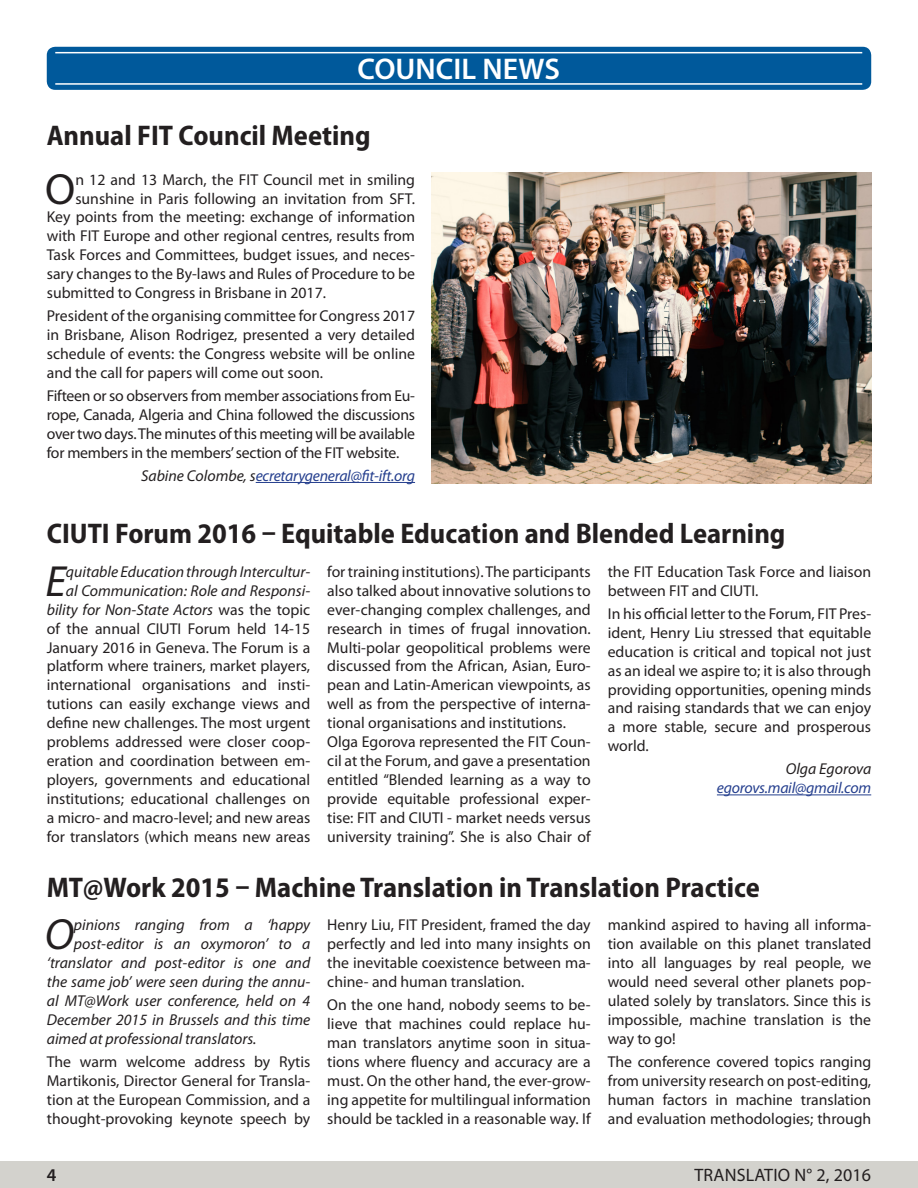
<style>
.page{position:relative;width:918px;height:1188px;background:#fff}
.page>*{position:absolute;margin:0;border:0;box-sizing:border-box;transform-origin:0 0}
.t1{font:italic 43.8px "Myriad Pro";color:#231f20}
.t2{font:43.8px "Myriad Pro";color:#231f20}
.Titel_2{font:600 30px "Myriad Pro";color:#fff}
.Titel_2-2{font:700 semi-condensed 28.5px "Myriad Pro";color:#231f20}
.t3{font:18px "Myriad Pro";letter-spacing:.01em;color:#231f20}
.t4{font:600 18px "Myriad Pro";color:#231f20}
.t5{font:15.75px/18.9px "Myriad Pro";color:#231f20;text-align:justify}
.t6{font:italic 15.75px "Myriad Pro";color:#231f20}
.t7{font:italic 15.75px "Myriad Pro";letter-spacing:-.015em;color:#253f8e}
.s1{color:#231f20}
.s2{font-style:italic}
</style>
<div class="page">
<div style="left:0;top:1161px;width:918px;height:27px;background:#d3d2cd"></div>
<div style="left:47px;top:47px;width:824px;height:43px;background:#00599b;border-radius:9px"></div>
<hr style="left:55px;top:52px;width:807px;height:1px;background:#fff">
<hr style="left:55px;top:83px;width:807px;height:2px;background:#fff">
<hr style="left:256px;top:482px;width:159px;height:1px;background:#253f8e">
<img style="left:431px;top:173px;width:440px;height:310px">
<hr style="left:717px;top:795px;width:154px;height:1px;background:#253f8e">
<p class="Titel_2" style="left:358px;top:50px;width:204px">COUNCIL NEWS</p>
<p class="Titel_2-2" style="left:47px;top:118px;width:325px">Annual FIT Council Meeting</p>
<p class="t2" style="left:45px;top:162px;width:32px">O</p>
<p class="t5" style="left:75px;top:170px;width:341px">n 12 and 13 March, the FIT Council met in smiling</p>
<p class="t5" style="left:75px;top:189px;width:341px">sunshine in Paris following an invitation from SFT.</p>
<p class="t5" style="left:47px;top:207px;width:370px">Key points from the meeting: exchange of information</p>
<p class="t5" style="left:47px;top:226px;width:370px">with FIT Europe and other regional centres, results from</p>
<p class="t5" style="left:47px;top:245px;width:370px">Task Forces and Committees, budget issues, and neces-</p>
<p class="t5" style="left:47px;top:264px;width:370px">sary changes to the By-laws and Rules of Procedure to be</p>
<p class="t5" style="left:47px;top:283px;width:281px">submitted to Congress in Brisbane in 2017.</p>
<p class="t5" style="left:47px;top:306px;width:370px">President of the organising committee for Congress 2017 in Brisbane, Alison Rodrigez, presented a very detailed schedule of events: the Congress website will be online and the call for papers will come out soon.</p>
<p class="t5" style="left:47px;top:386px;width:370px">Fifteen or so observers from member associations from Eu&shy;rope, Canada, Algeria and China followed the discussions over two days. The minutes of this meeting will be available for members in the members’ section of the FIT website.</p>
<p class="t7" style="left:141px;top:466px;width:276px"><span class="s1">Sabine Colombe, s</span>ecretarygeneral@fit-ift.org</p>
<p class="Titel_2-2" style="left:47px;top:515px;width:740px">CIUTI Forum 2016 – Equitable Education and Blended Learning</p>
<p class="t1" style="left:45px;top:554px;width:22px">E</p>
<p class="t5" style="left:47px;top:562px;width:265px;text-align:right"><span class="s2">quitable Education through Intercultur-<br>al Communication: Role and Responsi&shy;bility for Non-State Actors</span> was the topic of the annual CIUTI Forum held 14‑15<br>January 2016 in Geneva. The Forum is a platform where trainers, market players, international organisations and insti&shy;tutions can easily exchange views and define new challenges. The most urgent problems addressed were closer coop&shy;eration and coordination between em&shy;ployers, governments and educational institutions; educational challenges on a micro- and macro-level; and new areas for translators (which means new areas</p>
<p class="t5" style="left:327px;top:562px;width:265px">for training institutions). The participants also talked about innovative solutions to ever-changing complex challenges, and research in times of frugal innovation.<br>Multi-polar geopolitical problems were discussed from the African, Asian, Euro&shy;pean and Latin-American viewpoints, as well as from the perspective of interna&shy;tional organisations and institutions.</p>
<p class="t5" style="left:608px;top:562px;width:265px">the FIT Education Task Force and liaison between FIT and CIUTI.</p>
<p class="t5" style="left:608px;top:604px;width:265px">In his official letter to the Forum, FIT Pres&shy;ident, Henry Liu stressed that equitable education is critical and topical not just as an ideal we aspire to; it is also through providing opportunities, opening minds and raising standards that we can enjoy a more stable, secure and prosperous world.</p>
<p class="t6" style="left:786px;top:759px;width:87px">Olga Egorova</p>
<p class="t7" style="left:717px;top:778px;width:156px">egorovs.mail@gmail.com</p>
<p class="t5" style="left:327px;top:732px;width:265px">Olga Egorova represented the FIT Coun&shy;cil at the Forum, and gave a presentation entitled “Blended learning as a way to provide equitable professional exper&shy;tise: FIT and CIUTI - market needs versus university training”. She is also Chair of</p>
<p class="Titel_2-2" style="left:47px;top:869px;width:715px">MT@Work 2015 – Machine Translation in Translation Practice</p>
<p class="t1" style="left:45px;top:908px;width:31px">O</p>
<p class="t6" style="left:74px;top:915px;width:238px">pinions ranging from a ‘happy</p>
<p class="t5" style="left:327px;top:915px;width:265px">Henry Liu, FIT President, framed the day perfectly and led into many insights on the inevitable coexistence between ma&shy;chine- and human translation.</p>
<p class="t5" style="left:327px;top:995px;width:265px">On the one hand, nobody seems to be&shy;lieve that machines could replace hu&shy;man translators anytime soon in situa&shy;tions where fluency and accuracy are a must. On the other hand, the ever-grow&shy;ing appetite for multilingual information should be tackled in a reasonable way. If</p>
<p class="t5" style="left:608px;top:915px;width:265px">mankind aspired to having all informa&shy;tion available on this planet translated into all languages by real people, we would need several other planets pop&shy;ulated solely by translators. Since this is impossible, machine translation is the way to go!</p>
<p class="t5" style="left:608px;top:1052px;width:265px">The conference covered topics ranging from university research on post-editing, human factors in machine translation and evaluation methodologies; through</p>
<p class="t6" style="left:74px;top:934px;width:238px">post-editor is an oxymoron’ to a</p>
<p class="t6" style="left:47px;top:953px;width:265px">‘translator and post-editor is one and</p>
<p class="t6" style="left:47px;top:972px;width:265px">the same job’ were seen during the annu-</p>
<p class="t6" style="left:47px;top:991px;width:265px">al MT@Work user conference, held on 4</p>
<p class="t6" style="left:47px;top:1010px;width:265px">December 2015 in Brussels and this time</p>
<p class="t6" style="left:47px;top:1029px;width:211px">aimed at professional translators.</p>
<p class="t5" style="left:47px;top:1052px;width:265px">The warm welcome address by Rytis Martikonis, Director General for Transla&shy;tion at the European Commission, and a thought-provoking keynote speech by</p>
<p class="t4" style="left:47px;top:1164px;width:11px">4</p>
<p class="t3" style="left:694px;top:1164px;width:178px">TRANSLATIO N° 2, 2016</p>
</div>
